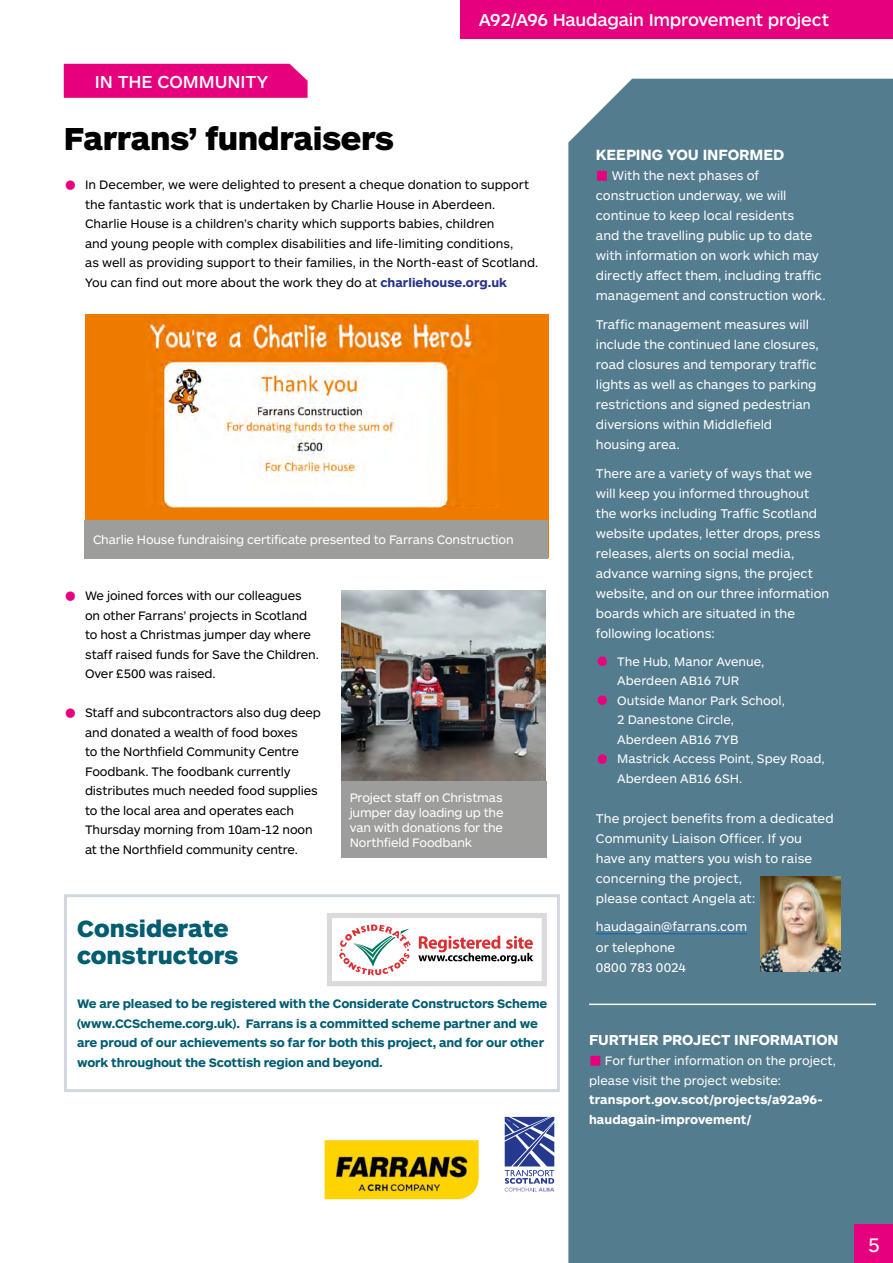
<style>
.page{position:relative;width:893px;height:1263px;background:#fff}
.page>*{position:absolute;margin:0;border:0;box-sizing:border-box;transform-origin:0 0}
.t1{font:900 33px "ARS Maquette Pro";letter-spacing:-.015em;color:#000}
.t2{font:900 24.45px/27.2px "ARS Maquette Pro";letter-spacing:-.005em;color:#025d71}
.t3{font:20.4px "ARS Maquette Pro";color:#fff}
.t4{font:500 18px "ARS Maquette Pro";letter-spacing:-.015em;color:#fff}
.t5{font:700 15.45px "ARS Maquette Pro";letter-spacing:-.005em;color:#fff}
.t6{font:700 15px "ARS Maquette Pro";letter-spacing:-.005em;color:#fff}
.t7{font:13.05px/20px "ARS Maquette Pro";color:#fff}
.t8{font:12.75px/19.5px "ARS Maquette Pro";letter-spacing:-.005em;color:#000}
.t9{font:12.75px/19.5px "ARS Maquette Pro";letter-spacing:-.005em;color:#fff}
.t10{font:700 12.75px/19.5px "ARS Maquette Pro";letter-spacing:-.01em;color:#025d71}
.t11{font:700 12.75px/19.5px "ARS Maquette Pro";letter-spacing:.005em;color:#fff}
.s1{font-weight:700;color:#29338a}
.s2{color:#e6007d}
</style>
<div class="page">
<div style="left:568px;top:79px;width:325px;height:1184px;background:#547c8f"></div>
<img style="left:325px;top:1140px;width:154px;height:59px">
<svg style="left:505px;top:1117px;width:49px;height:74px"></svg>
<hr style="left:596px;top:933px;width:151px;height:1px;background:#0563c1">
<hr style="left:589px;top:1003px;width:287px;height:2px;background:#fff">
<img style="left:760px;top:876px;width:80px;height:96px">
<div style="left:64px;top:894px;width:496px;height:198px;border:3px solid #d2d8de"></div>
<svg style="left:327px;top:913px;width:220px;height:73px"></svg>
<div style="left:85px;top:315px;width:463px;height:243px;background:#ee7b00"></div>
<img style="left:146px;top:318px;width:351px;height:190px">
<div style="left:85px;top:520px;width:463px;height:38px;background:#9d9d9c"></div>
<img style="left:341px;top:590px;width:204px;height:191px">
<div style="left:341px;top:781px;width:206px;height:76px;background:#9d9d9c"></div>
<div style="left:64px;top:64px;width:244px;height:34px;background:#e6007d"></div>
<div style="left:464px;top:0;width:429px;height:38px;background:#e6007d"></div>
<div style="left:855px;top:1225px;width:38px;height:38px;background:#e6007d"></div>
<svg style="left:598px;top:657px;width:9px;height:9px"></svg>
<svg style="left:598px;top:696px;width:9px;height:9px"></svg>
<svg style="left:598px;top:754px;width:9px;height:10px"></svg>
<h3 class="t4" style="left:95px;top:70px;width:175px">IN THE COMMUNITY</h3>
<h3 class="t4" style="left:479px;top:8px;width:352px">A92/A96 Haudagain Improvement project</h3>
<h1 class="t1" style="left:64px;top:117px;width:332px">Farrans’ fundraisers</h1>
<p class="t8" style="left:85px;top:174px;width:455px">In December, we were delighted to present a cheque donation to support the fantastic work that is undertaken by Charlie House in Aberdeen.<br>Charlie House is a children’s charity which supports babies, children<br>and young people with complex disabilities and life-limiting conditions,<br>as well as providing support to their families, in the North-east of Scotland.<br>You can find out more about the work they do at <span class="s1">charliehouse.org.uk</span></p>
<p class="t9" style="left:93px;top:529px;width:422px">Charlie House fundraising certificate presented to Farrans Construction</p>
<p class="t8" style="left:85px;top:586px;width:235px">We joined forces with our colleagues on other Farrans’ projects in Scotland to host a Christmas jumper day where staff raised funds for Save the Children.<br>Over £500 was raised.</p>
<p class="t8" style="left:85px;top:703px;width:237px">Staff and subcontractors also dug deep and donated a wealth of food boxes<br>to the Northfield Community Centre Foodbank. The foodbank currently distributes much needed food supplies to the local area and operates each Thursday morning from 10am-12 noon at the Northfield community centre.</p>
<p class="t9" style="left:350px;top:790px;width:155px;line-height:15px;text-align:justify">Project staff on Christmas jumper day loading up the van with donations for the Northfield Foodbank</p>
<h2 class="t2" style="left:77px;top:913px;width:163px">Considerate constructors</h2>
<p class="t10" style="left:77px;top:993px;width:472px">We are pleased to be registered with the Considerate Constructors Scheme (www.CCScheme.corg.uk). Farrans is a committed scheme partner and we are proud of our achievements so far for both this project, and for our other work throughout the Scottish region and beyond.</p>
<p class="t5" style="left:596px;top:145px;width:190px">KEEPING YOU INFORMED</p>
<p class="t7" style="left:596px;top:165px;width:231px"><span class="s2">■</span> With the next phases of construction underway, we will continue to keep local residents<br>and the travelling public up to date with information on work which may directly affect them, including traffic management and construction work.</p>
<p class="t7" style="left:596px;top:314px;width:224px">Traffic management measures will include the continued lane closures, road closures and temporary traffic lights as well as changes to parking restrictions and signed pedestrian diversions within Middlefield housing area.</p>
<p class="t7" style="left:596px;top:462px;width:235px">There are a variety of ways that we will keep you informed throughout the works including Traffic Scotland website updates, letter drops, press releases, alerts on social media, advance warning signs, the project website, and on our three information boards which are situated in the following locations:</p>
<p class="t9" style="left:617px;top:651px;width:209px">The Hub, Manor Avenue,<br>Aberdeen AB16 7UR<br>Outside Manor Park School,<br>2 Danestone Circle,<br>Aberdeen AB16 7YB<br>Mastrick Access Point, Spey Road,<br>Aberdeen AB16 6SH.</p>
<p class="t7" style="left:596px;top:808px;width:239px">The project benefits from a dedicated<br>Community Liaison Officer. If you have any matters you wish to raise concerning the project,<br>please contact Angela at:</p>
<p class="t7" style="left:596px;top:916px;width:153px">haudagain@farrans.com or telephone<br>0800 783 0024</p>
<p class="t6" style="left:589px;top:1030px;width:251px">FURTHER PROJECT INFORMATION</p>
<p class="t9" style="left:589px;top:1050px;width:248px"><span class="s2">■</span> For further information on the project, please visit the project website:</p>
<p class="t11" style="left:589px;top:1089px;width:235px">transport.gov.scot/projects/a92a96- haudagain-improvement/</p>
<h3 class="t3" style="left:868px;top:1232px;width:13px">5</h3>
</div>
